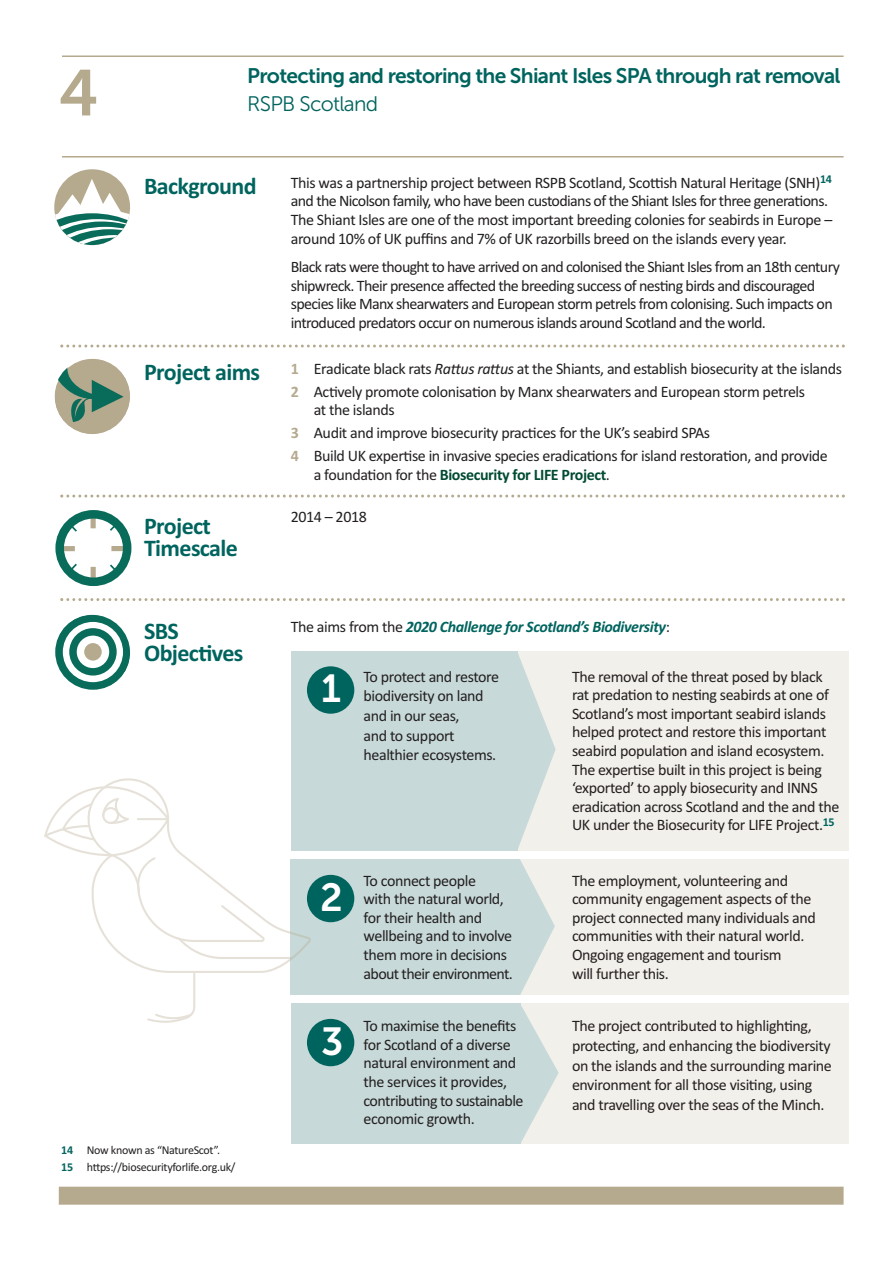
<style>
.page{position:relative;width:893px;height:1263px;background:#fff}
.page>*{position:absolute;margin:0;border:0;box-sizing:border-box;transform-origin:0 0}
.t1{font:64.5px "Museo Sans 700";color:#b5a98e}
.t2{font:39px "Museo Sans 700";color:#fff}
.t3{font:700 24px/22px "Calibri";letter-spacing:-.025em;color:#00645e}
.t4{font:21px "Museo Sans 700";letter-spacing:-.035em;color:#00645e}
.t5{font:21px "Museo Sans 300";letter-spacing:-.035em;color:#00645e}
.t6{font:16.05px/18.6px "Calibri";letter-spacing:-.025em;color:#231f20}
.t7{font:italic 700 16.05px "Calibri";letter-spacing:-.025em;color:#00645e}
.t8{font:700 16.05px "Calibri";letter-spacing:-.025em;color:#004b33}
.t9{font:15.9px "Calibri";letter-spacing:-.04em;color:#231f20}
.t10{font:12px/16.8px "Calibri";letter-spacing:-.025em;color:#231f20}
.s1{font-weight:700;color:#b5a98e}
.s2{font-style:italic}
.s3{font-weight:400;color:#231f20}
.s4{font-weight:400;font-style:normal;color:#231f20}
.s5{font-weight:700;color:#00645e}
</style>
<div class="page">
<hr style="left:62px;top:55px;width:782px;height:2px;background:#b5a98e">
<hr style="left:62px;top:156px;width:782px;height:1px;background:#b5a98e">
<div style="left:59px;top:1187px;width:785px;height:18px;background:#b5a98e"></div>
<div style="left:297px;top:651px;width:552px;height:200px;background:#f2f0eb"></div>
<div style="left:291px;top:651px;width:226px;height:200px;background:#c7d9d8"></div>
<svg style="left:60px;top:344px;width:785px;height:3px"></svg>
<svg style="left:54px;top:169px;width:76px;height:76px"></svg>
<svg style="left:60px;top:494px;width:785px;height:3px"></svg>
<div style="left:55px;top:359px;width:75px;height:75px;background:#b5a98e;border-radius:50%"></div>
<svg style="left:54px;top:365px;width:70px;height:57px"></svg>
<svg style="left:60px;top:598px;width:785px;height:3px"></svg>
<svg style="left:55px;top:510px;width:77px;height:77px"></svg>
<svg style="left:69px;top:628px;width:48px;height:47px"></svg>
<div style="left:84px;top:643px;width:18px;height:18px;background:#b5a98e;border-radius:50%"></div>
<div style="left:55px;top:615px;width:75px;height:75px;border:8px solid #096b5a;border-radius:50%"></div>
<div style="left:307px;top:666px;width:47px;height:48px;background:#00645e;border-radius:50%"></div>
<svg style="left:517px;top:651px;width:39px;height:200px"></svg>
<div style="left:297px;top:1003px;width:552px;height:141px;background:#f2f0eb"></div>
<div style="left:291px;top:1003px;width:229px;height:141px;background:#c7d9d8"></div>
<div style="left:307px;top:1019px;width:47px;height:47px;background:#00645e;border-radius:50%"></div>
<svg style="left:520px;top:1003px;width:39px;height:141px"></svg>
<div style="left:297px;top:859px;width:552px;height:136px;background:#f2f0eb"></div>
<div style="left:291px;top:859px;width:229px;height:136px;background:#c7d9d8"></div>
<div style="left:307px;top:875px;width:47px;height:47px;background:#00645e;border-radius:50%"></div>
<svg style="left:520px;top:860px;width:35px;height:135px"></svg>
<svg style="left:44px;top:778px;width:267px;height:245px"></svg>
<hr style="left:137px;top:818px;width:32px;height:2px;background:#b5a98e">
<h1 class="t1" style="left:59px;top:55px;width:42px">4</h1>
<h3 class="t4" style="left:247px;top:64px;width:595px">Protecting and restoring the Shiant Isles SPA through rat removal</h3>
<h3 class="t5" style="left:247px;top:92px;width:132px">RSPB Scotland</h3>
<h3 class="t3" style="left:144px;top:174px;width:114px">Background</h3>
<p class="t6" style="left:291px;top:173px;width:543px">This was a partnership project between RSPB Scotland, Scottish Natural Heritage (SNH)<sup>14 </sup>and the Nicolson family, who have been custodians of the Shiant Isles for three generations.<br>The Shiant Isles are one of the most important breeding colonies for seabirds in Europe – around 10% of UK puffins and 7% of UK razorbills breed on the islands every year.</p>
<p class="t9" style="left:291px;top:257px;width:551px">Black rats were thought to have arrived on and colonised the Shiant Isles from an 18th century</p>
<p class="t6" style="left:291px;top:276px;width:543px">shipwreck. Their presence affected the breeding success of nesting birds and discouraged species like Manx shearwaters and European storm petrels from colonising. Such impacts on introduced predators occur on numerous islands around Scotland and the world.</p>
<h3 class="t3" style="left:144px;top:360px;width:118px">Project aims</h3>
<p class="t6" style="left:291px;top:357px;width:553px;line-height:23px"><span class="s1">1</span> Eradicate black rats <span class="s2">Rattus rattus</span> at the Shiants, and establish biosecurity at the islands<br><span class="s1">2</span> Actively promote colonisation by Manx shearwaters and European storm petrels</p>
<p class="t6" style="left:291px;top:398px;width:539px;line-height:23px;text-indent:23px">at the islands<br><span class="s1">3</span> Audit and improve biosecurity practices for the UK’s seabird SPAs<br><span class="s1">4</span> Build UK expertise in invasive species eradications for island restoration, and provide</p>
<p class="t8" style="left:314px;top:465px;width:298px"><span class="s3">a foundation for the</span> Biosecurity for LIFE Project<span class="s3">.</span></p>
<h3 class="t3" style="left:144px;top:515px;width:95px">Project<br>Timescale</h3>
<p class="t6" style="left:291px;top:507px;width:78px">2014 – 2018</p>
<h3 class="t3" style="left:144px;top:620px;width:101px">SBS<br>Objectives</h3>
<p class="t7" style="left:291px;top:617px;width:381px"><span class="s4">The aims from the</span> 2020 Challenge for Scotland’s Biodiversity<span class="s4">:</span></p>
<h2 class="t2" style="left:321px;top:666px;width:21px">1</h2>
<p class="t6" style="left:363px;top:666px;width:137px;line-height:19.6px">To protect and restore biodiversity on land and in our seas,<br>and to support healthier ecosystems.</p>
<p class="t6" style="left:572px;top:667px;width:269px">The removal of the threat posed by black rat predation to nesting seabirds at one of Scotland’s most important seabird islands helped protect and restore this important seabird population and island ecosystem.<br>The expertise built in this project is being ‘exported’ to apply biosecurity and INNS eradication across Scotland and the and the UK under the Biosecurity for LIFE Project.<sup>15</sup></p>
<h2 class="t2" style="left:320px;top:874px;width:24px">2</h2>
<p class="t6" style="left:572px;top:871px;width:245px">The employment, volunteering and community engagement aspects of the project connected many individuals and communities with their natural world.<br>Ongoing engagement and tourism<br>will further this.</p>
<p class="t6" style="left:363px;top:871px;width:151px">To connect people<br>with the natural world, for their health and wellbeing and to involve them more in decisions about their environment.</p>
<p class="t6" style="left:363px;top:1016px;width:161px">To maximise the benefits for Scotland of a diverse natural environment and the services it provides, contributing to sustainable economic growth.</p>
<h2 class="t2" style="left:321px;top:1018px;width:24px">3</h2>
<p class="t6" style="left:572px;top:1016px;width:261px;line-height:19.6px">The project contributed to highlighting, protecting, and enhancing the biodiversity on the islands and the surrounding marine environment for all those visiting, using and travelling over the seas of the Minch.</p>
<p class="t10" style="left:61px;top:1141px;width:176px"><span class="s5">14</span> Now known as “NatureScot”.<br><span class="s5">15</span> https://biosecurityforlife.org.uk/</p>
</div>
